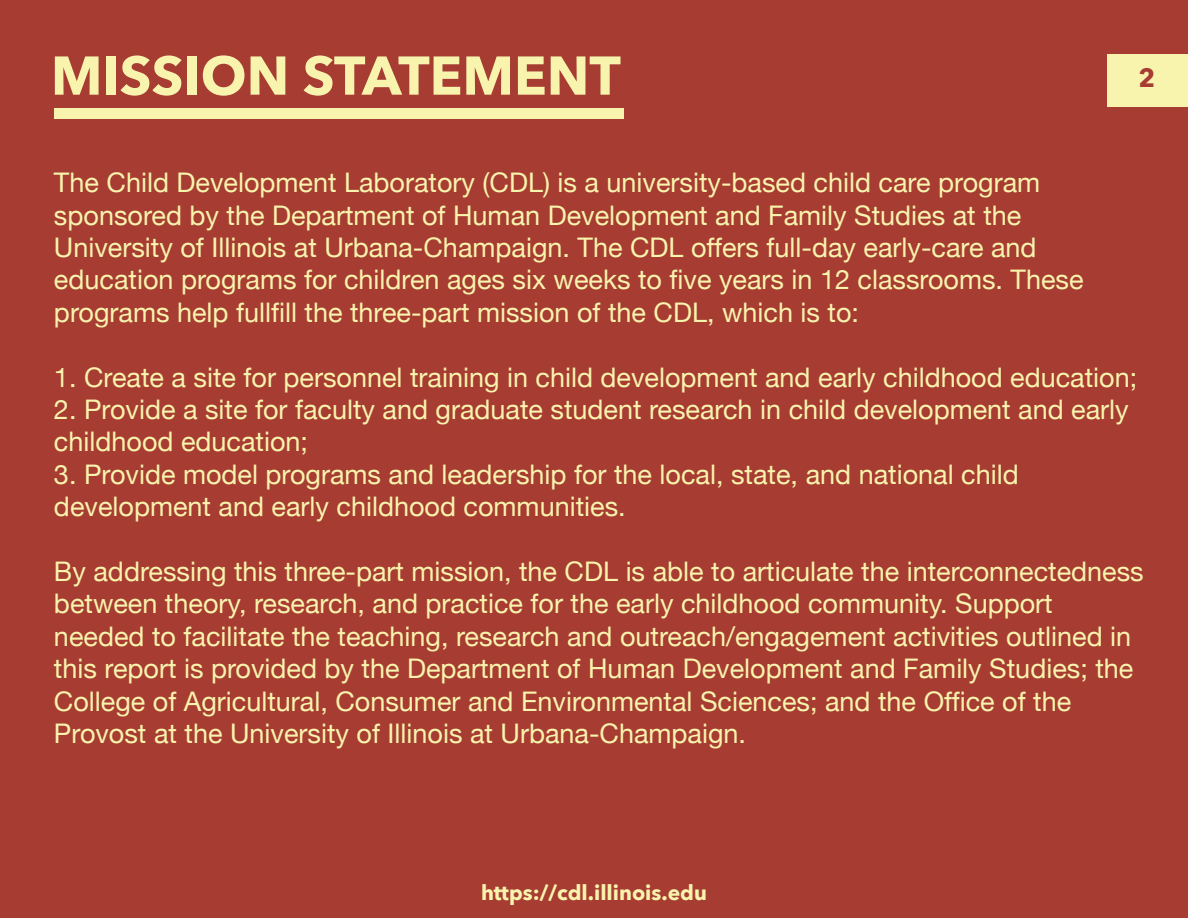
<style>
.page{position:relative;width:1188px;height:918px;background:#a73c32}
.page>*{position:absolute;margin:0;border:0;box-sizing:border-box;transform-origin:0 0}
.t1{font:700 54px "Avenir Next";color:#f8f3ad}
.t2{font:27px/32.4px "Helvetica Neue";color:#f8f3ad}
.t3{font:700 25.95px "Avenir Next";color:#a73c32}
.t4{font:700 21px "Avenir Next";color:#f8f3ad}
</style>
<div class="page">
<div style="left:1108px;top:54px;width:80px;height:53px;background:#f8f3ad"></div>
<div style="left:54px;top:108px;width:570px;height:11px;background:#f8f3ad"></div>
<h1 class="t1" style="left:51px;top:29px;width:571px">MISSION STATEMENT</h1>
<p class="t3" style="left:1139px;top:56px;width:18px">2</p>
<p class="t2" style="left:54px;top:168px;width:1031px">The Child Development Laboratory (CDL) is a university-based child care program sponsored by the Department of Human Development and Family Studies at the University of Illinois at Urbana-Champaign. The CDL offers full-day early-care and education programs for children ages six weeks to five years in 12 classrooms. These programs help fullfill the three-part mission of the CDL, which is to:</p>
<p class="t2" style="left:54px;top:362px;width:1085px">1. Create a site for personnel training in child development and early childhood education;</p>
<p class="t2" style="left:54px;top:395px;width:1076px">2. Provide a site for faculty and graduate student research in child development and early childhood education;</p>
<p class="t2" style="left:54px;top:459px;width:966px">3. Provide model programs and leadership for the local, state, and national child development and early childhood communities.</p>
<p class="t2" style="left:54px;top:557px;width:1091px">By addressing this three-part mission, the CDL is able to articulate the interconnectedness between theory, research, and practice for the early childhood community. Support needed to facilitate the teaching, research and outreach/engagement activities outlined in this report is provided by the Department of Human Development and Family Studies; the College of Agricultural, Consumer and Environmental Sciences; and the Office of the Provost at the University of Illinois at Urbana-Champaign.</p>
<p class="t4" style="left:481px;top:875px;width:227px">https://cdl.illinois.edu</p>
</div>
